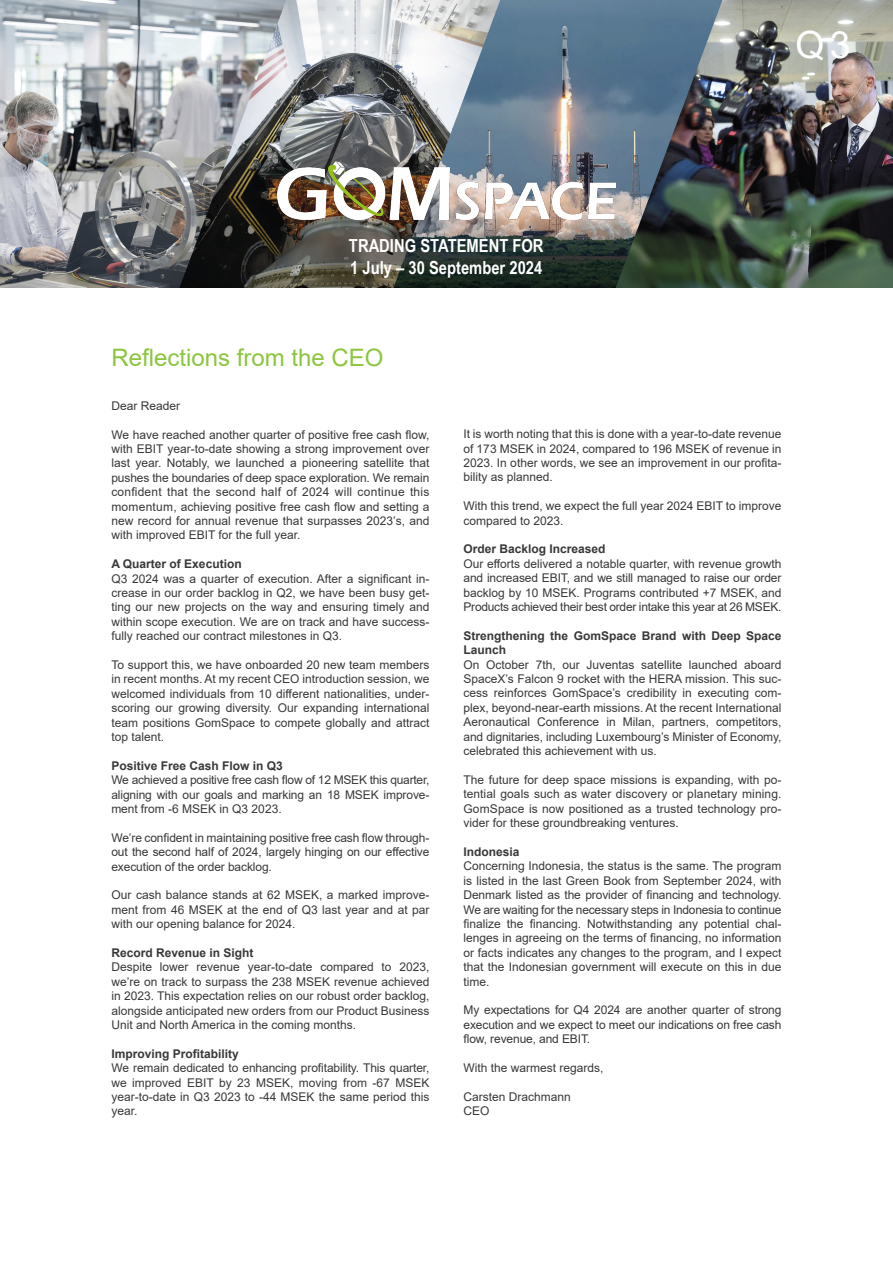
<style>
.page{position:relative;width:893px;height:1263px;background:#fff}
.page>*{position:absolute;margin:0;border:0;box-sizing:border-box;transform-origin:0 0}
.t1{font:37.5px "Arial";color:#fff}
.t2{font:24px "Arial";color:#8bc63e}
.t3{font:700 18px "Arial Narrow";color:#fff}
.t4{font:12px/14.4px "Arial";color:#383839;text-align:justify}
.t5{font:700 12px/14.4px "Arial";color:#383839}
</style>
<div class="page">
<img style="left:0;top:0;width:893px;height:287px">
<img style="left:277px;top:162px;width:338px;height:57px">
<p class="t1" style="left:795px;top:19px;width:57px">Q3</p>
<p class="t3" style="left:349px;top:232px;width:196px">TRADING STATEMENT FOR</p>
<p class="t3" style="left:350px;top:254px;width:194px">1 July – 30 September 2024</p>
<p class="t2" style="left:111px;top:341px;width:274px">Reflections from the CEO</p>
<p class="t4" style="left:111px;top:398px;width:70px">Dear Reader</p>
<p class="t4" style="left:111px;top:427px;width:320px">We have reached another quarter of positive free cash flow, with EBIT year-to-date showing a strong improvement over last year. Notably, we launched a pioneering satellite that pushes the boundaries of deep space exploration. We remain confident that the second half of 2024 will continue this momentum, achieving positive free cash flow and setting a new record for annual revenue that surpasses 2023’s, and with improved EBIT for the full year.</p>
<p class="t5" style="left:111px;top:557px;width:132px">A Quarter of Execution</p>
<p class="t4" style="left:111px;top:571px;width:320px">Q3 2024 was a quarter of execution. After a significant in&shy;crease in our order backlog in Q2, we have been busy get&shy;ting our new projects on the way and ensuring timely and within scope execution. We are on track and have success&shy;fully reached our contract milestones in Q3.</p>
<p class="t4" style="left:111px;top:657px;width:320px">To support this, we have onboarded 20 new team members in recent months. At my recent CEO introduction session, we welcomed individuals from 10 different nationalities, under&shy;scoring our growing diversity. Our expanding international team positions GomSpace to compete globally and attract top talent.</p>
<p class="t5" style="left:111px;top:758px;width:173px">Positive Free Cash Flow in Q3</p>
<p class="t4" style="left:111px;top:773px;width:320px">We achieved a positive free cash flow of 12 MSEK this quarter, aligning with our goals and marking an 18 MSEK improve&shy;ment from -6 MSEK in Q3 2023.</p>
<p class="t4" style="left:111px;top:830px;width:320px">We’re confident in maintaining positive free cash flow through&shy;out the second half of 2024, largely hinging on our effective execution of the order backlog.</p>
<p class="t4" style="left:111px;top:888px;width:320px">Our cash balance stands at 62 MSEK, a marked improve&shy;ment from 46 MSEK at the end of Q3 last year and at par with our opening balance for 2024.</p>
<p class="t5" style="left:111px;top:946px;width:144px">Record Revenue in Sight</p>
<p class="t4" style="left:111px;top:960px;width:320px">Despite lower revenue year-to-date compared to 2023, we’re on track to surpass the 238 MSEK revenue achieved in 2023. This expectation relies on our robust order backlog, alongside anticipated new orders from our Product Business Unit and North America in the coming months.</p>
<p class="t5" style="left:111px;top:1046px;width:129px">Improving Profitability</p>
<p class="t4" style="left:111px;top:1061px;width:320px">We remain dedicated to enhancing profitability. This quarter, we improved EBIT by 23 MSEK, moving from -67 MSEK year-to-date in Q3 2023 to -44 MSEK the same period this year.</p>
<p class="t4" style="left:463px;top:427px;width:320px">It is worth noting that this is done with a year-to-date revenue of 173 MSEK in 2024, compared to 196 MSEK of revenue in 2023. In other words, we see an improvement in our profita&shy;bility as planned.</p>
<p class="t4" style="left:463px;top:499px;width:320px">With this trend, we expect the full year 2024 EBIT to improve compared to 2023.</p>
<p class="t5" style="left:463px;top:542px;width:144px">Order Backlog Increased</p>
<p class="t4" style="left:463px;top:556px;width:320px">Our efforts delivered a notable quarter, with revenue growth and increased EBIT, and we still managed to raise our order backlog by 10 MSEK. Programs contributed +7 MSEK, and Products achieved their best order intake this year at 26 MSEK.</p>
<p class="t5" style="left:463px;top:629px;width:320px">Strengthening the GomSpace Brand with Deep Space<br>Launch</p>
<p class="t4" style="left:463px;top:657px;width:320px">On October 7th, our Juventas satellite launched aboard SpaceX’s Falcon 9 rocket with the HERA mission. This suc&shy;cess reinforces GomSpace’s credibility in executing com&shy;plex, beyond-near-earth missions. At the recent International Aeronautical Conference in Milan, partners, competitors, and dignitaries, including Luxembourg’s Minister of Economy, celebrated this achievement with us.</p>
<p class="t4" style="left:463px;top:772px;width:320px">The future for deep space missions is expanding, with po&shy;tential goals such as water discovery or planetary mining.<br>GomSpace is now positioned as a trusted technology pro&shy;vider for these groundbreaking ventures.</p>
<p class="t5" style="left:463px;top:845px;width:58px">Indonesia</p>
<p class="t4" style="left:463px;top:859px;width:320px">Concerning Indonesia, the status is the same. The program is listed in the last Green Book from September 2024, with Denmark listed as the provider of financing and technology.<br>We are waiting for the necessary steps in Indonesia to continue finalize the financing. Notwithstanding any potential chal&shy;lenges in agreeing on the terms of financing, no information or facts indicates any changes to the program, and I expect that the Indonesian government will execute on this in due time.</p>
<p class="t4" style="left:463px;top:1003px;width:320px">My expectations for Q4 2024 are another quarter of strong execution and we expect to meet our indications on free cash flow, revenue, and EBIT.</p>
<p class="t4" style="left:463px;top:1060px;width:142px">With the warmest regards,</p>
<p class="t4" style="left:463px;top:1089px;width:109px">Carsten Drachmann</p>
<p class="t4" style="left:463px;top:1103px;width:28px">CEO</p>
</div>
